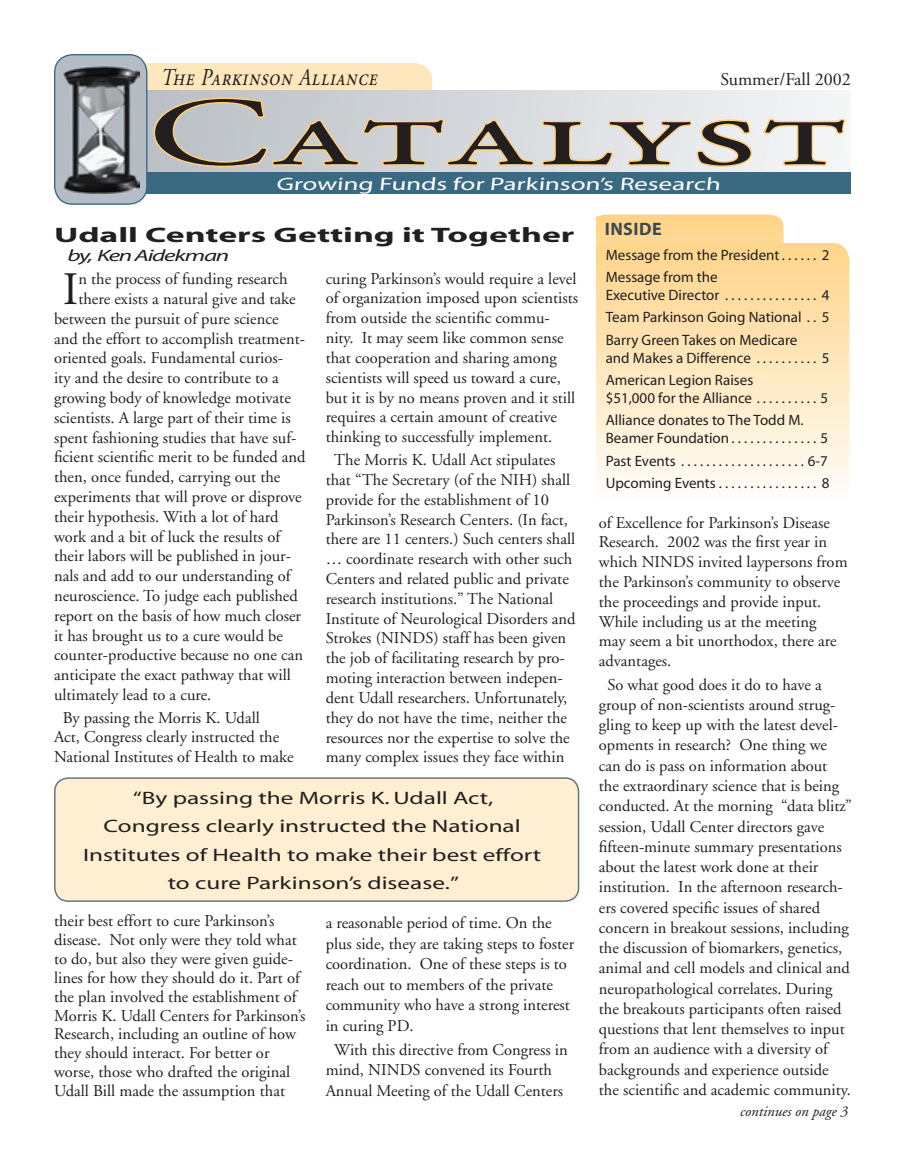
<style>
.page{position:relative;width:905px;height:1175px;background:#fff}
.page>*{position:absolute;margin:0;border:0;box-sizing:border-box;transform-origin:0 0}
.t1{font:96.3px "Adobe Garamond Regular SC";letter-spacing:.035em;color:#231f20;scale:1.82 1}
.t2{font:46.35px "Adobe Garamond";color:#231f20}
.t3{font:italic 24px "Adobe Garamond Regular SC";color:#231f20;scale:.8 1}
.t4{font:700 21px "Myriad";color:#231f20;scale:1.7 1}
.t5{font:18px/28.5px "Myriad";color:#231f20;text-align:center;scale:1.4 1}
.t6{font:18px "Myriad";color:#fff;scale:1.5 1}
.t7{font:18px "Adobe Garamond";color:#231f20}
.t8{font:700 18px "Myriad";letter-spacing:.025em;color:#3d484f}
.t9{font:16.5px/19.8px "Adobe Garamond";color:#231f20}
.t10{font:italic 16.5px "Myriad";letter-spacing:-.05em;color:#231f20;scale:1.53 1}
.t11{font:15px/22.4px "Myriad";color:#231f20}
.t12{font:italic 15px "Adobe Garamond";color:#231f20}
</style>
<div class="page">
<div style="left:54px;top:777px;width:526px;height:124px;background:#feefd2"></div>
<svg style="left:596px;top:214px;width:187px;height:29px;background:#fed690"></svg>
<svg style="left:596px;top:243px;width:253px;height:241px;background:#fee7bd"></svg>
<div style="left:146px;top:172px;width:705px;height:21px;background:#396a81"></div>
<div style="left:145px;top:91px;width:706px;height:81px;background:linear-gradient(to bottom,#e6e9ec,#e9ebeb)"></div>
<svg style="left:541px;top:118px;width:212px;height:50px;background:#eae0cd"></svg>
<svg style="left:761px;top:118px;width:86px;height:49px"></svg>
<svg style="left:54px;top:54px;width:479px;height:150px"></svg>
<img style="left:63px;top:67px;width:76px;height:126px">
<h3 class="t3" style="left:161px;top:64px;width:278px">The Parkinson Alliance</h3>
<p class="t7" style="left:720px;top:70px;width:132px">Summer/Fall 2002</p>
<h1 class="t1" style="left:147px;top:82px;width:385px">Catalyst</h1>
<p class="t6" style="left:276px;top:174px;width:299px">Growing Funds for Parkinson’s Research</p>
<p class="t4" style="left:54px;top:224px;width:307px">Udall Centers Getting it Together</p>
<p class="t10" style="left:67px;top:248px;width:107px">by, Ken Aidekman</p>
<h2 class="t2" style="left:63px;top:264px;width:17px">I</h2>
<p class="t9" style="left:78px;top:269px;width:211px">n the process of funding research</p>
<p class="t9" style="left:78px;top:289px;width:219px">there exists a natural give and take</p>
<p class="t9" style="left:54px;top:309px;width:226px">between the pursuit of pure science</p>
<p class="t9" style="left:54px;top:329px;width:252px">and the effort to accomplish treatment-</p>
<p class="t9" style="left:54px;top:348px;width:230px">oriented goals. Fundamental curios-</p>
<p class="t9" style="left:54px;top:368px;width:226px">ity and the desire to contribute to a</p>
<p class="t9" style="left:54px;top:388px;width:238px">growing body of knowledge motivate</p>
<p class="t9" style="left:54px;top:408px;width:238px">scientists. A large part of their time is</p>
<p class="t9" style="left:54px;top:428px;width:244px">spent fashioning studies that have suf-</p>
<p class="t9" style="left:54px;top:447px;width:253px">ficient scientific merit to be funded and</p>
<p class="t9" style="left:54px;top:467px;width:228px">then, once funded, carrying out the</p>
<p class="t9" style="left:54px;top:487px;width:249px">experiments that will prove or disprove</p>
<p class="t9" style="left:54px;top:507px;width:226px">their hypothesis. With a lot of hard</p>
<p class="t9" style="left:54px;top:527px;width:228px">work and a bit of luck the results of</p>
<p class="t9" style="left:54px;top:546px;width:238px">their labors will be published in jour-</p>
<p class="t9" style="left:54px;top:566px;width:238px">nals and add to our understanding of</p>
<p class="t9" style="left:54px;top:586px;width:245px">neuroscience. To judge each published</p>
<p class="t9" style="left:54px;top:606px;width:248px">report on the basis of how much closer</p>
<p class="t9" style="left:54px;top:626px;width:230px">it has brought us to a cure would be</p>
<p class="t9" style="left:54px;top:645px;width:250px">counter-productive because no one can</p>
<p class="t9" style="left:54px;top:665px;width:238px">anticipate the exact pathway that will</p>
<p class="t9" style="left:54px;top:685px;width:159px">ultimately lead to a cure.</p>
<p class="t9" style="left:54px;top:708px;width:241px;text-indent:9px">By passing the Morris K. Udall<br>Act, Congress clearly instructed the<br>National Institutes of Health to make</p>
<p class="t9" style="left:325px;top:269px;width:254px">curing Parkinson’s would require a level of organization imposed upon scientists from outside the scientific commu&shy;nity. It may seem like common sense that cooperation and sharing among scientists will speed us toward a cure, but it is by no means proven and it still requires a certain amount of creative thinking to successfully implement.</p>
<p class="t9" style="left:325px;top:450px;width:251px;text-indent:9px">The Morris K. Udall Act stipulates that “The Secretary (of the NIH) shall provide for the establishment of 10<br>Parkinson’s Research Centers. (In fact, there are 11 centers.) Such centers shall … coordinate research with other such Centers and related public and private research institutions.” The National Institute of Neurological Disorders and Strokes (NINDS) staff has been given the job of facilitating research by pro&shy;moting interaction between indepen&shy;dent Udall researchers. Unfortunately, they do not have the time, neither the resources nor the expertise to solve the many complex issues they face within</p>
<p class="t5" style="left:83px;top:784px;width:328px">“By passing the Morris K. Udall Act, Congress clearly instructed the National Institutes of Health to make their best effort to cure Parkinson’s disease.”</p>
<p class="t9" style="left:54px;top:912px;width:253px;line-height:18.9px">their best effort to cure Parkinson’s disease. Not only were they told what to do, but also they were given guide&shy;lines for how they should do it. Part of the plan involved the establishment of Morris K. Udall Centers for Parkinson’s Research, including an outline of how they should interact. For better or worse, those who drafted the original Udall Bill made the assumption that</p>
<p class="t9" style="left:325px;top:913px;width:250px;line-height:20.5px">a reasonable period of time. On the plus side, they are taking steps to foster coordination. One of these steps is to reach out to members of the private community who have a strong interest in curing PD.</p>
<p class="t9" style="left:325px;top:1039px;width:243px;line-height:20.5px;text-indent:9px">With this directive from Congress in mind, NINDS convened its Fourth<br>Annual Meeting of the Udall Centers</p>
<p class="t8" style="left:605px;top:220px;width:58px">INSIDE</p>
<p class="t11" style="left:605px;top:244px;width:225px">Message from the President. . . . . . 2<br>Message from the</p>
<p class="t11" style="left:605px;top:284px;width:225px;text-align:justify">Executive Director . . . . . . . . . . . . . . . 4<br>Team Parkinson Going National . . 5<br>Barry Green Takes on Medicare</p>
<p class="t11" style="left:605px;top:347px;width:225px">and Makes a Difference . . . . . . . . . . 5<br>American Legion Raises</p>
<p class="t11" style="left:605px;top:387px;width:224px">$51,000 for the Alliance . . . . . . . . . . 5<br>Alliance donates to The Todd M.</p>
<p class="t11" style="left:605px;top:428px;width:225px;text-align:justify">Beamer Foundation . . . . . . . . . . . . . . 5<br>Past Events . . . . . . . . . . . . . . . . . . . . 6-7<br>Upcoming Events . . . . . . . . . . . . . . . . 8</p>
<p class="t9" style="left:599px;top:513px;width:250px">of Excellence for Parkinson’s Disease Research. 2002 was the first year in which NINDS invited laypersons from the Parkinson’s community to observe the proceedings and provide input.<br>While including us at the meeting<br>may seem a bit unorthodox, there are advantages.</p>
<p class="t9" style="left:599px;top:674px;width:254px;line-height:20.2px;text-indent:9px">So what good does it do to have a group of non-scientists around strug&shy;gling to keep up with the latest devel&shy;opments in research? One thing we can do is pass on information about<br>the extraordinary science that is being conducted. At the morning “data blitz” session, Udall Center directors gave fifteen-minute summary presentations about the latest work done at their institution. In the afternoon research&shy;ers covered specific issues of shared concern in breakout sessions, including the discussion of biomarkers, genetics, animal and cell models and clinical and neuropathological correlates. During the breakouts participants often raised questions that lent themselves to input from an audience with a diversity of backgrounds and experience outside the scientific and academic community.</p>
<p class="t12" style="left:740px;top:1103px;width:109px">continues on page 3</p>
</div>
